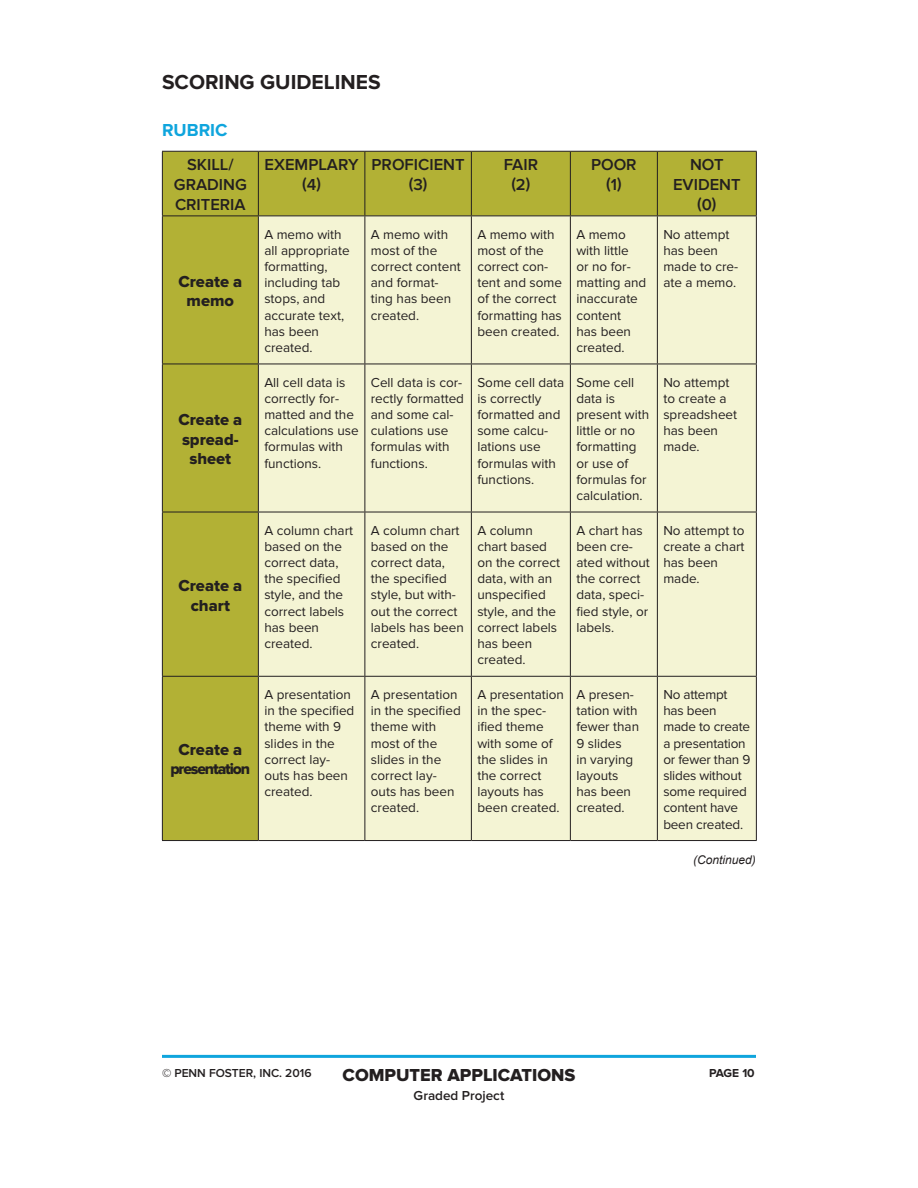
<style>
.page{position:relative;width:918px;height:1188px;background:#fff}
.page>*{position:absolute;margin:0;border:0;box-sizing:border-box;transform-origin:0 0}
.Minor_Head{font:700 21px "Proxima Nova";color:#231f20}
.t1{font:18px "Proxima Nova Extrabld";color:#231f20}
.Subhead{font:700 18px "Proxima Nova";color:#0fa5dd}
.Table_Title{font:600 16.5px/19.8px "Proxima Nova";color:#231f20;text-align:center}
.Table_Column_Header{font:16.5px/19.8px "Proxima Nova Extrabld";color:#231f20;text-align:center}
.Table_Column_Header-2{font:15.75px "Proxima Nova Extrabld";letter-spacing:-.07em;color:#231f20}
.Table_Text{font:13.5px/16.2px "Proxima Nova";color:#231f20}
.t2{font:600 13.5px "Proxima Nova";color:#231f20}
.t3{font:600 12px "Proxima Nova";color:#231f20}
.Continued{font:italic 12px "Arial";color:#231f20}
.t4{font:700 12px "Proxima Nova";letter-spacing:-.015em;color:#231f20}
</style>
<div class="page">
<hr style="left:162px;top:1055px;width:594px;height:3px;background:#0fa5dd">
<div style="left:163px;top:152px;width:593px;height:688px;background:#b2b135"></div>
<div style="left:259px;top:217px;width:497px;height:623px;background:#f4f4d4"></div>
<hr style="left:162px;top:151px;width:96px;height:1px;background:#231f20">
<hr style="left:162px;top:152px;width:1px;height:64px;background:#231f20">
<hr style="left:258px;top:151px;width:107px;height:1px;background:#231f20">
<hr style="left:258px;top:152px;width:1px;height:64px;background:#231f20">
<hr style="left:365px;top:151px;width:106px;height:1px;background:#231f20">
<hr style="left:364px;top:152px;width:1px;height:64px;background:#231f20">
<hr style="left:471px;top:151px;width:99px;height:1px;background:#231f20">
<hr style="left:471px;top:152px;width:1px;height:64px;background:#231f20">
<hr style="left:570px;top:151px;width:87px;height:1px;background:#231f20">
<hr style="left:570px;top:152px;width:1px;height:64px;background:#231f20">
<hr style="left:657px;top:151px;width:100px;height:1px;background:#231f20">
<hr style="left:657px;top:152px;width:1px;height:64px;background:#231f20">
<hr style="left:756px;top:152px;width:1px;height:64px;background:#231f20">
<hr style="left:258px;top:216px;width:107px;height:1px;background:#231f20">
<hr style="left:365px;top:216px;width:106px;height:1px;background:#231f20">
<hr style="left:364px;top:216px;width:1px;height:148px;background:#231f20">
<hr style="left:471px;top:216px;width:99px;height:1px;background:#231f20">
<hr style="left:471px;top:216px;width:1px;height:148px;background:#231f20">
<hr style="left:570px;top:216px;width:87px;height:1px;background:#231f20">
<hr style="left:570px;top:216px;width:1px;height:148px;background:#231f20">
<hr style="left:657px;top:216px;width:100px;height:1px;background:#231f20">
<hr style="left:657px;top:216px;width:1px;height:148px;background:#231f20">
<hr style="left:756px;top:216px;width:1px;height:148px;background:#231f20">
<hr style="left:162px;top:364px;width:96px;height:1px;background:#231f20">
<hr style="left:258px;top:364px;width:107px;height:1px;background:#231f20">
<hr style="left:365px;top:364px;width:106px;height:1px;background:#231f20">
<hr style="left:364px;top:364px;width:1px;height:148px;background:#231f20">
<hr style="left:471px;top:364px;width:99px;height:1px;background:#231f20">
<hr style="left:471px;top:364px;width:1px;height:148px;background:#231f20">
<hr style="left:570px;top:364px;width:87px;height:1px;background:#231f20">
<hr style="left:570px;top:364px;width:1px;height:148px;background:#231f20">
<hr style="left:657px;top:364px;width:100px;height:1px;background:#231f20">
<hr style="left:657px;top:364px;width:1px;height:148px;background:#231f20">
<hr style="left:756px;top:364px;width:1px;height:148px;background:#231f20">
<hr style="left:162px;top:512px;width:96px;height:1px;background:#231f20">
<hr style="left:258px;top:512px;width:107px;height:1px;background:#231f20">
<hr style="left:365px;top:512px;width:106px;height:1px;background:#231f20">
<hr style="left:364px;top:512px;width:1px;height:164px;background:#231f20">
<hr style="left:471px;top:512px;width:99px;height:1px;background:#231f20">
<hr style="left:471px;top:512px;width:1px;height:164px;background:#231f20">
<hr style="left:570px;top:512px;width:87px;height:1px;background:#231f20">
<hr style="left:570px;top:512px;width:1px;height:164px;background:#231f20">
<hr style="left:657px;top:512px;width:100px;height:1px;background:#231f20">
<hr style="left:657px;top:512px;width:1px;height:164px;background:#231f20">
<hr style="left:756px;top:512px;width:1px;height:164px;background:#231f20">
<hr style="left:162px;top:676px;width:96px;height:1px;background:#231f20">
<hr style="left:258px;top:676px;width:107px;height:1px;background:#231f20">
<hr style="left:365px;top:676px;width:106px;height:1px;background:#231f20">
<hr style="left:364px;top:677px;width:1px;height:163px;background:#231f20">
<hr style="left:471px;top:676px;width:99px;height:1px;background:#231f20">
<hr style="left:471px;top:677px;width:1px;height:163px;background:#231f20">
<hr style="left:570px;top:676px;width:87px;height:1px;background:#231f20">
<hr style="left:570px;top:677px;width:1px;height:163px;background:#231f20">
<hr style="left:657px;top:676px;width:100px;height:1px;background:#231f20">
<hr style="left:657px;top:677px;width:1px;height:163px;background:#231f20">
<hr style="left:756px;top:677px;width:1px;height:163px;background:#231f20">
<hr style="left:258px;top:840px;width:107px;height:1px;background:#231f20">
<hr style="left:365px;top:840px;width:106px;height:1px;background:#231f20">
<hr style="left:471px;top:840px;width:99px;height:1px;background:#231f20">
<hr style="left:570px;top:840px;width:87px;height:1px;background:#231f20">
<hr style="left:657px;top:840px;width:100px;height:1px;background:#231f20">
<hr style="left:162px;top:216px;width:96px;height:1px;background:#231f20">
<hr style="left:162px;top:216px;width:1px;height:148px;background:#231f20">
<hr style="left:258px;top:216px;width:1px;height:148px;background:#231f20">
<hr style="left:162px;top:364px;width:1px;height:148px;background:#231f20">
<hr style="left:258px;top:364px;width:1px;height:148px;background:#231f20">
<hr style="left:162px;top:512px;width:1px;height:164px;background:#231f20">
<hr style="left:258px;top:512px;width:1px;height:164px;background:#231f20">
<hr style="left:162px;top:677px;width:1px;height:163px;background:#231f20">
<hr style="left:258px;top:677px;width:1px;height:163px;background:#231f20">
<hr style="left:162px;top:840px;width:96px;height:1px;background:#231f20">
<p class="Minor_Head" style="left:162px;top:70px;width:220px">SCORING GUIDELINES</p>
<p class="Subhead" style="left:162px;top:120px;width:67px">RUBRIC</p>
<p class="Table_Title" style="left:174px;top:155px;width:74px">SKILL/<br>GRADING<br>CRITERIA</p>
<p class="Table_Title" style="left:265px;top:155px;width:95px">EXEMPLARY (4)</p>
<p class="Table_Title" style="left:372px;top:155px;width:95px">PROFICIENT (3)</p>
<p class="Table_Title" style="left:504px;top:155px;width:36px">FAIR (2)</p>
<p class="Table_Title" style="left:591px;top:155px;width:47px">POOR (1)</p>
<p class="Table_Title" style="left:673px;top:155px;width:69px">NOT<br>EVIDENT (0)</p>
<p class="Table_Column_Header" style="left:178px;top:272px;width:66px">Create a memo</p>
<p class="Table_Column_Header" style="left:178px;top:410px;width:66px">Create a spread&shy;sheet</p>
<p class="Table_Column_Header" style="left:178px;top:576px;width:66px">Create a chart</p>
<p class="Table_Column_Header" style="left:178px;top:741px;width:66px">Create a</p>
<p class="Table_Column_Header-2" style="left:170px;top:760px;width:81px">presentation</p>
<p class="Table_Text" style="left:264px;top:226px;width:87px">A memo with all appropriate formatting, including tab stops, and accurate text, has been created.</p>
<p class="Table_Text" style="left:371px;top:226px;width:91px">A memo with most of the correct content and format&shy;ting has been created.</p>
<p class="Table_Text" style="left:477px;top:226px;width:86px">A memo with most of the correct con&shy;tent and some of the correct formatting has been created.</p>
<p class="Table_Text" style="left:576px;top:226px;width:71px">A memo with little<br>or no for&shy;matting and inaccurate content<br>has been created.</p>
<p class="Table_Text" style="left:663px;top:226px;width:76px">No attempt has been made to cre&shy;ate a memo.</p>
<p class="Table_Text" style="left:264px;top:374px;width:96px">All cell data is correctly for&shy;matted and the calculations use formulas with functions.</p>
<p class="Table_Text" style="left:371px;top:374px;width:95px">Cell data is cor&shy;rectly formatted and some cal&shy;culations use formulas with functions.</p>
<p class="Table_Text" style="left:477px;top:374px;width:88px">Some cell data is correctly formatted and some calcu&shy;lations use formulas with functions.</p>
<p class="Table_Text" style="left:576px;top:374px;width:74px">Some cell data is present with little or no formatting or use of formulas for calculation.</p>
<p class="Table_Text" style="left:663px;top:374px;width:75px">No attempt to create a spreadsheet has been made.</p>
<p class="Table_Text" style="left:264px;top:522px;width:90px">A column chart based on the correct data, the specified style, and the correct labels has been created.</p>
<p class="Table_Text" style="left:371px;top:522px;width:95px">A column chart based on the correct data, the specified style, but with&shy;out the correct labels has been created.</p>
<p class="Table_Text" style="left:477px;top:522px;width:84px">A column chart based on the correct data, with an unspecified style, and the correct labels has been created.</p>
<p class="Table_Text" style="left:576px;top:522px;width:75px">A chart has been cre&shy;ated without the correct data, speci&shy;fied style, or labels.</p>
<p class="Table_Text" style="left:663px;top:522px;width:83px">No attempt to create a chart has been made.</p>
<p class="Table_Text" style="left:264px;top:687px;width:92px">A presentation in the specified theme with 9 slides in the correct lay&shy;outs has been created.</p>
<p class="Table_Text" style="left:371px;top:687px;width:92px">A presentation in the specified theme with most of the slides in the correct lay&shy;outs has been created.</p>
<p class="Table_Text" style="left:477px;top:687px;width:88px">A presentation in the spec&shy;ified theme with some of the slides in the correct layouts has been created.</p>
<p class="Table_Text" style="left:576px;top:687px;width:64px">A presen&shy;tation with fewer than<br>9 slides<br>in varying layouts has been created.</p>
<p class="Table_Text" style="left:663px;top:687px;width:89px">No attempt has been made to create a presentation or fewer than 9 slides without some required content have been created.</p>
<p class="Continued" style="left:693px;top:852px;width:64px">(Continued)</p>
<p class="t3" style="left:162px;top:1066px;width:151px">© PENN FOSTER, INC. 2016</p>
<h2 class="t1" style="left:343px;top:1064px;width:234px">COMPUTER APPLICATIONS</h2>
<p class="t4" style="left:709px;top:1066px;width:47px">PAGE 10</p>
<p class="t2" style="left:414px;top:1088px;width:92px">Graded Project</p>
</div>
